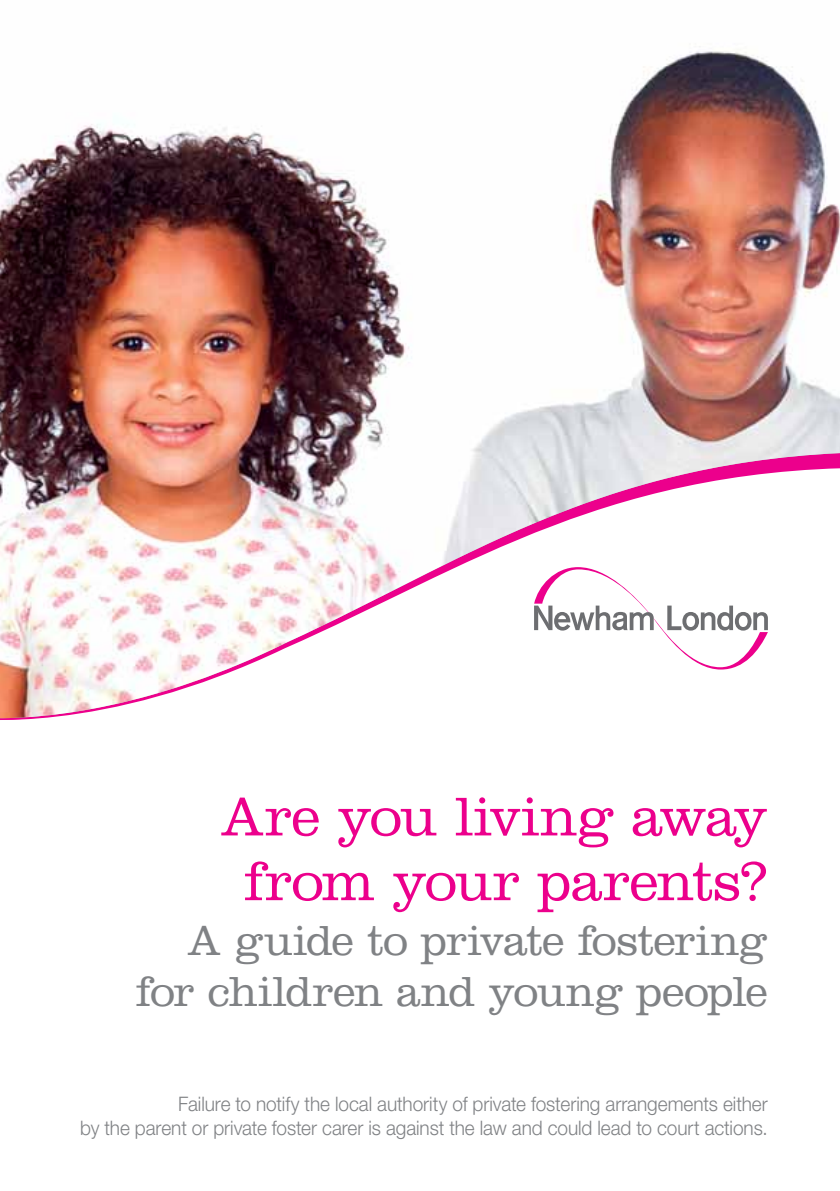
<style>
.page{position:relative;width:840px;height:1191px;background:#fff}
.page>*{position:absolute;margin:0;border:0;box-sizing:border-box;transform-origin:0 0}
.t1{font:300 56.6px/64.8px "Clarendon";letter-spacing:-.02em;color:#ec008c;text-align:center}
.t2{font:300 43.6px/51.2px "Clarendon";letter-spacing:-.02em;color:#808285;text-align:right}
.t3{font:300 20px/24px "Helvetica Neue";letter-spacing:-.005em;color:#808285;text-align:right;scale:.95 1}
</style>
<div class="page">
<img style="left:0;top:51px;width:839px;height:667px">
<svg style="left:533px;top:567px;width:234px;height:102px"></svg>
<h1 class="t1" style="left:220px;top:783px;width:549px">Are you living away from your parents?</h1>
<h2 class="t2" style="left:136px;top:914px;width:633px">A guide to private fostering for children and young people</h2>
<p class="t3" style="left:80px;top:1091px;width:725px">Failure to notify the local authority of private fostering arrangements either<br>by the parent or private foster carer is against the law and could lead to court actions.</p>
</div>
